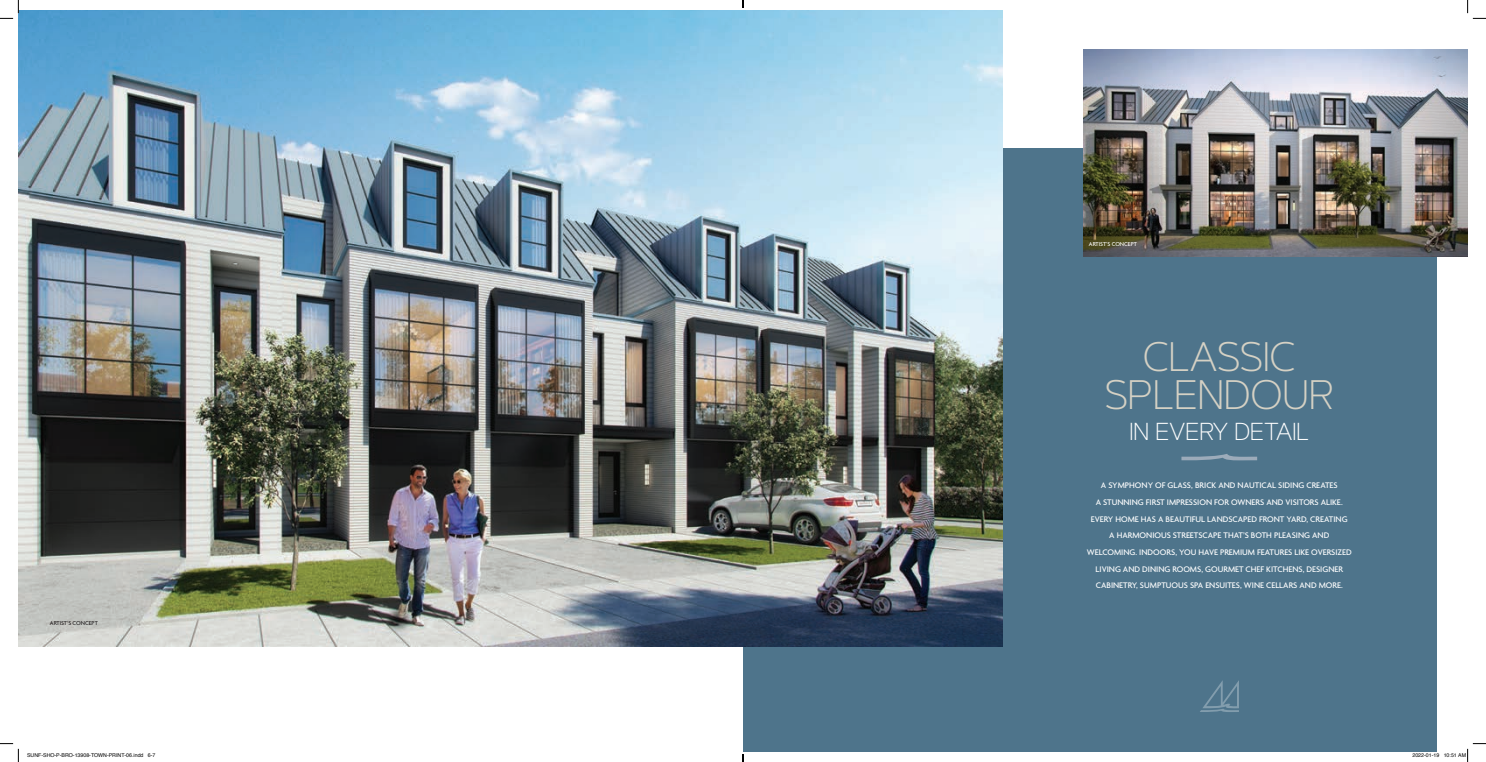
<style>
.page{position:relative;width:1486px;height:762px;background:#fff}
.page>*{position:absolute;margin:0;border:0;box-sizing:border-box;transform-origin:0 0}
.t1{font:200 41.12px/38.5px "Artegra Sans";letter-spacing:-.025em;color:#d5d1c4;text-align:center}
.t2{font:200 24.5px "Artegra Sans";letter-spacing:-.025em;color:#fff}
.t3{font:500 8.75px/16.6px "Agenda";color:#fff;text-align:center}
.t4{font:500 6.12px "Agenda";color:#231f20}
.t5{font:500 6.12px "Agenda";color:#fff}
.t6{font:5.25px "Helvetica";color:#000}
</style>
<div class="page">
<div style="left:743px;top:148px;width:693px;height:603px;background:#4e748b"></div>
<img style="left:18px;top:10px;width:984px;height:636px">
<img style="left:1083px;top:50px;width:384px;height:206px">
<svg style="left:1200px;top:680px;width:39px;height:31px"></svg>
<svg style="left:1181px;top:454px;width:76px;height:6px"></svg>
<svg style="left:0;top:0;width:19px;height:19px"></svg>
<svg style="left:0;top:743px;width:19px;height:18px"></svg>
<svg style="left:1467px;top:0;width:19px;height:19px"></svg>
<svg style="left:1412px;top:742px;width:74px;height:19px"></svg>
<svg style="left:742px;top:0;width:2px;height:8px"></svg>
<svg style="left:742px;top:754px;width:2px;height:7px"></svg>
<p class="t5" style="left:1089px;top:241px;width:49px">ARTIST’S CONCEPT</p>
<h1 class="t1" style="left:1104px;top:336px;width:231px">CLASSIC<br>SPLENDOUR</h1>
<h2 class="t2" style="left:1129px;top:414px;width:182px">IN EVERY DETAIL</h2>
<p class="t4" style="left:50px;top:619px;width:49px">ARTIST’S CONCEPT</p>
<p class="t3" style="left:1087px;top:477px;width:267px">A SYMPHONY OF GLASS, BRICK AND NAUTICAL SIDING CREATES<br>A STUNNING FIRST IMPRESSION FOR OWNERS AND VISITORS ALIKE.<br>EVERY HOME HAS A BEAUTIFUL LANDSCAPED FRONT YARD, CREATING<br>A HARMONIOUS STREETSCAPE THAT’S BOTH PLEASING AND WELCOMING. INDOORS, YOU HAVE PREMIUM FEATURES LIKE OVERSIZED LIVING AND DINING ROOMS, GOURMET CHEF KITCHENS, DESIGNER CABINETRY, SUMPTUOUS SPA ENSUITES, WINE CELLARS AND MORE.</p>
<p class="t6" style="left:27px;top:750px;width:130px">SUNF-SHO-P-BRO-13908-TOWN-PRINT-06.indd 6-7</p>
<p class="t6" style="left:1412px;top:750px;width:55px">2022-01-19 10:51 AM</p>
</div>
